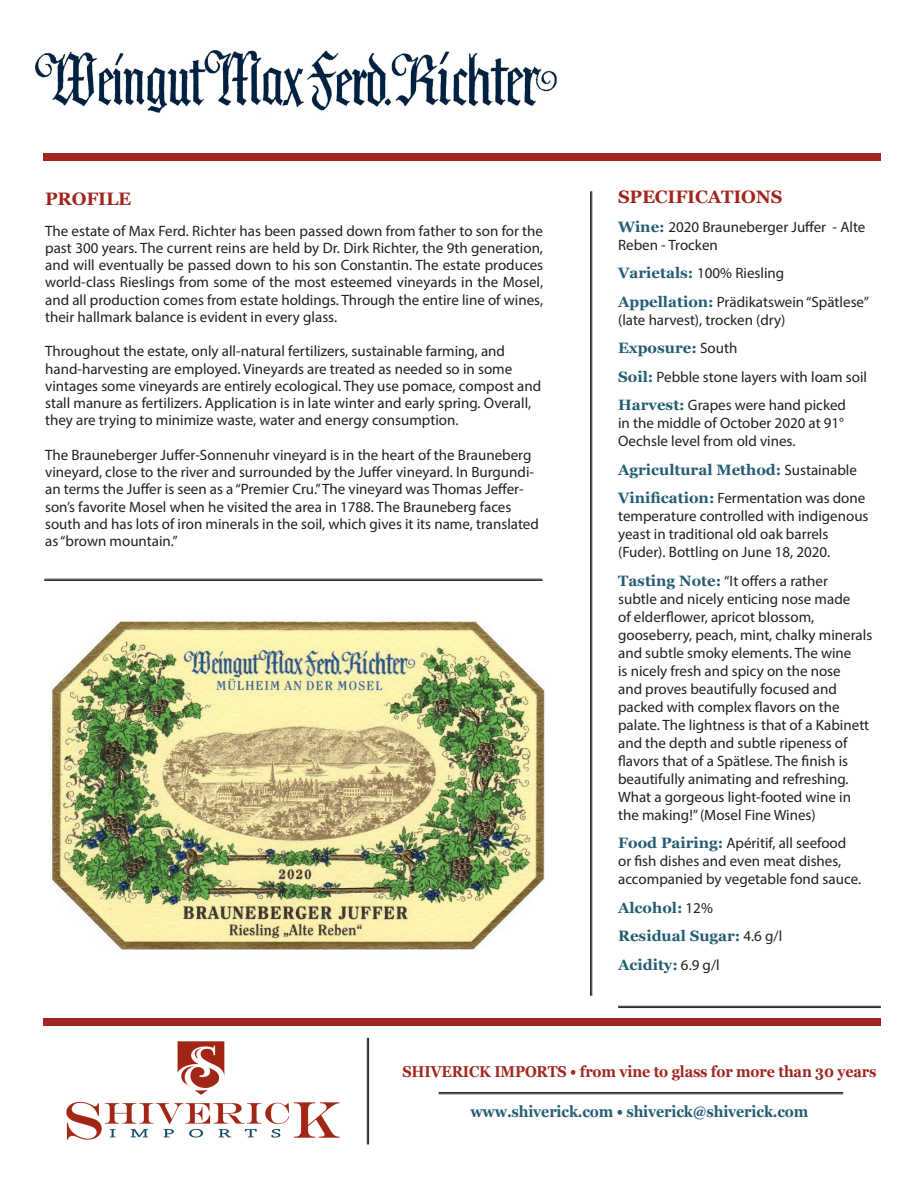
<style>
.page{position:relative;width:918px;height:1188px;background:#fff}
.page>*{position:absolute;margin:0;border:0;box-sizing:border-box;transform-origin:0 0}
.t1{font:700 18px "Georgia";letter-spacing:-.01em;color:#a12620}
.Address{font:700 15.75px "Georgia";letter-spacing:-.01em;color:#a12620;scale:.91 1}
.Address-2{font:700 15.75px "Georgia";letter-spacing:-.01em;color:#245d73;scale:.91 1}
.t2{font:15px/18px "Myriad Pro";color:#231f20}
.t3{font:700 15px "Georgia";color:#245d73}
.s1{font-family:"Georgia";font-weight:700;color:#245d73}
.s2{font-family:"Myriad Pro";font-weight:400;color:#231f20}
</style>
<div class="page">
<img style="left:35px;top:50px;width:522px;height:63px">
<img style="left:52px;top:621px;width:493px;height:329px">
<hr style="left:618px;top:1006px;width:263px;height:1px;background:#231f20">
<hr style="left:618px;top:1007px;width:263px;height:1px;background:#231f20">
<hr style="left:439px;top:1092px;width:404px;height:1px;background:#231f20">
<hr style="left:439px;top:1094px;width:404px;height:1px;background:#231f20">
<div style="left:44px;top:153px;width:837px;height:7px;background:#a12620"></div>
<hr style="left:44px;top:579px;width:498px;height:1px;background:#231f20">
<hr style="left:44px;top:580px;width:498px;height:1px;background:#231f20">
<div style="left:44px;top:1018px;width:837px;height:7px;background:#a12620"></div>
<img style="left:66px;top:1041px;width:274px;height:99px">
<hr style="left:590px;top:191px;width:1px;height:805px;background:#231f20">
<hr style="left:592px;top:191px;width:1px;height:805px;background:#231f20">
<hr style="left:367px;top:1038px;width:1px;height:106px;background:#231f20">
<hr style="left:368px;top:1038px;width:1px;height:106px;background:#231f20">
<p class="t1" style="left:45px;top:185px;width:88px">PROFILE</p>
<p class="t2" style="left:45px;top:222px;width:499px;line-height:17.2px;text-align:justify">The estate of Max Ferd. Richter has been passed down from father to son for the past 300 years. The current reins are held by Dr. Dirk Richter, the 9th generation, and will eventually be passed down to his son Constantin. The estate produces world-class Rieslings from some of the most esteemed vineyards in the Mosel, and all production comes from estate holdings. Through the entire line of wines, their hallmark balance is evident in every glass.</p>
<p class="t2" style="left:45px;top:342px;width:498px;line-height:17.2px">Throughout the estate, only all-natural fertilizers, sustainable farming, and hand-harvesting are employed. Vineyards are treated as needed so in some vintages some vineyards are entirely ecological. They use pomace, compost and stall manure as fertilizers. Application is in late winter and early spring. Overall, they are trying to minimize waste, water and energy consumption.</p>
<p class="t2" style="left:45px;top:446px;width:495px;line-height:17.2px">The Brauneberger Juffer-Sonnenuhr vineyard is in the heart of the Brauneberg vineyard, close to the river and surrounded by the Juffer vineyard. In Burgundi&shy;an terms the Juffer is seen as a “Premier Cru.” The vineyard was Thomas Jeffer&shy;son’s favorite Mosel when he visited the area in 1788. The Brauneberg faces south and has lots of iron minerals in the soil, which gives it its name, translated as “brown mountain.”</p>
<p class="t1" style="left:618px;top:184px;width:166px">SPECIFICATIONS</p>
<p class="t2" style="left:618px;top:218px;width:249px"><span class="s1">Wine:</span> 2020 Brauneberger Juffer - Alte<br>Reben - Trocken</p>
<p class="t2" style="left:618px;top:264px;width:168px"><span class="s1">Varietals:</span> 100% Riesling</p>
<p class="t2" style="left:618px;top:293px;width:252px"><span class="s1">Appellation:</span> Prädikatswein “Spätlese” (late harvest), trocken (dry)</p>
<p class="t3" style="left:618px;top:337px;width:121px">Exposure: <span class="s2">South</span></p>
<p class="t2" style="left:618px;top:368px;width:250px"><span class="s1">Soil:</span> Pebble stone layers with loam soil</p>
<p class="t2" style="left:618px;top:396px;width:229px"><span class="s1">Harvest:</span> Grapes were hand picked in the middle of October 2020 at 91°<br>Oechsle level from old vines.</p>
<p class="t3" style="left:618px;top:458px;width:240px">Agricultural Method: <span class="s2">Sustainable</span></p>
<p class="t2" style="left:618px;top:489px;width:252px"><span class="s1">Vinification:</span> Fermentation was done temperature controlled with indigenous yeast in traditional old oak barrels (Fuder). Bottling on June 18, 2020.</p>
<p class="t2" style="left:618px;top:572px;width:256px"><span class="s1">Tasting Note:</span> “It offers a rather<br>subtle and nicely enticing nose made<br>of elderflower, apricot blossom, gooseberry, peach, mint, chalky minerals and subtle smoky elements. The wine<br>is nicely fresh and spicy on the nose<br>and proves beautifully focused and packed with complex flavors on the palate. The lightness is that of a Kabinett and the depth and subtle ripeness of flavors that of a Spätlese. The finish is beautifully animating and refreshing.<br>What a gorgeous light-footed wine in the making!” (Mosel Fine Wines)</p>
<p class="t2" style="left:618px;top:834px;width:244px"><span class="s1">Food Pairing:</span> Apéritif, all seefood or fish dishes and even meat dishes, accompanied by vegetable fond sauce.</p>
<p class="t3" style="left:618px;top:896px;width:96px">Alcohol: <span class="s2">12%</span></p>
<p class="t3" style="left:618px;top:925px;width:166px">Residual Sugar: <span class="s2">4.6 g/l</span></p>
<p class="t3" style="left:618px;top:953px;width:103px">Acidity: <span class="s2">6.9 g/l</span></p>
<p class="Address" style="left:402px;top:1060px;width:523px">SHIVERICK IMPORTS • from vine to glass for more than 30 years</p>
<p class="Address-2" style="left:470px;top:1100px;width:373px">www.shiverick.com • shiverick@shiverick.com</p>
</div>
